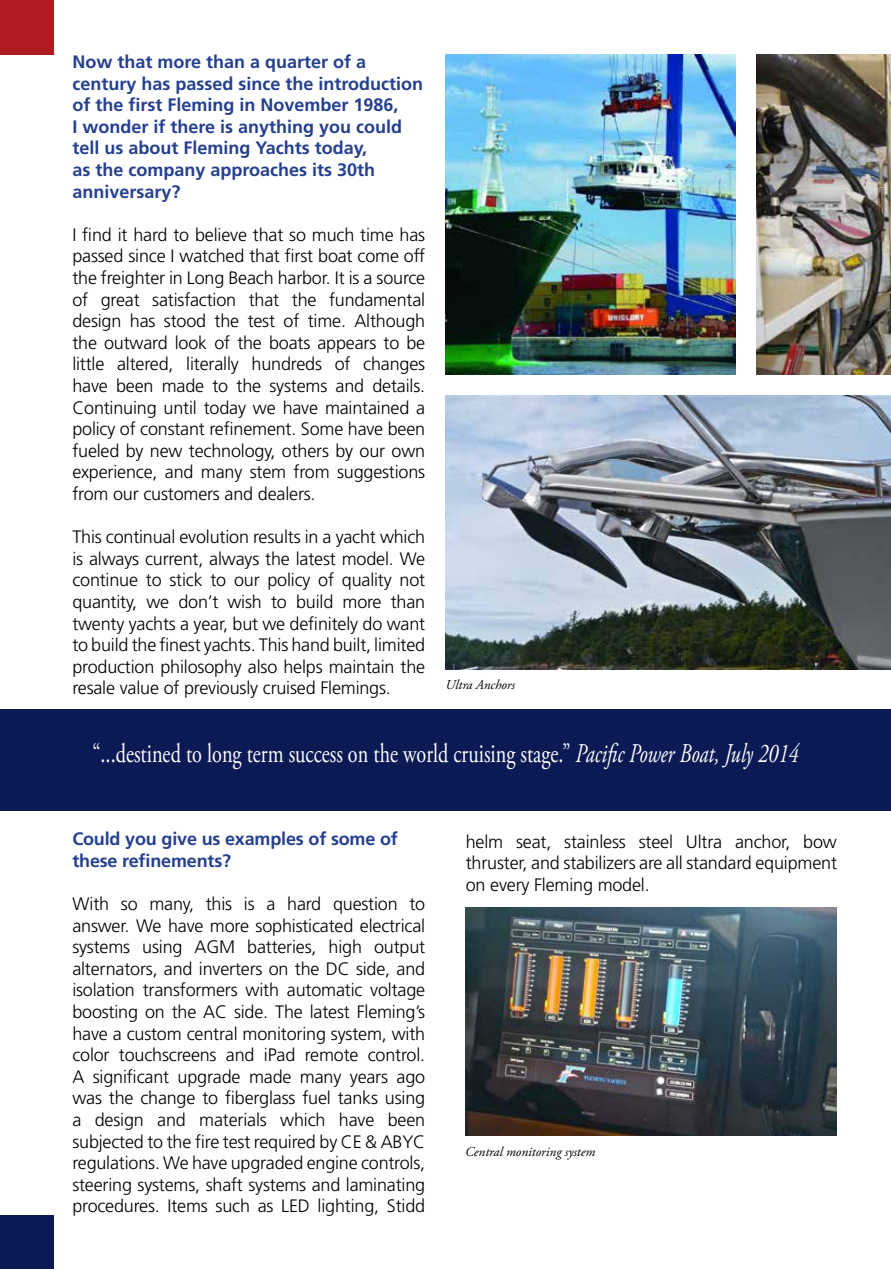
<style>
.page{position:relative;width:891px;height:1269px;background:#fff}
.page>*{position:absolute;margin:0;border:0;box-sizing:border-box;transform-origin:0 0}
.t1{font:27px "Adobe Garamond Pro";color:#fff;scale:.75 1}
.t2{font:300 18px/21.6px "Frutiger";letter-spacing:-.01em;color:#000;text-align:justify}
.t3{font:700 18px/21.6px "Frutiger";color:#25408f}
.t4{font:italic 13.5px "Adobe Garamond Pro";color:#000}
.s1{font-style:italic}
</style>
<div class="page">
<div style="left:0;top:0;width:54px;height:55px;background:#af1b20"></div>
<div style="left:0;top:1216px;width:54px;height:53px;background:#0b1a54"></div>
<img style="left:446px;top:55px;width:289px;height:319px">
<div style="left:0;top:710px;width:891px;height:101px;background:#0b1a54"></div>
<img style="left:466px;top:908px;width:371px;height:227px">
<img style="left:446px;top:396px;width:445px;height:274px">
<img style="left:756px;top:55px;width:135px;height:319px">
<p class="t3" style="left:72px;top:51px;width:352px">Now that more than a quarter of a century has passed since the introduction of the first Fleming in November 1986,<br>I wonder if there is anything you could tell us about Fleming Yachts today,<br>as the company approaches its 30th anniversary?</p>
<p class="t2" style="left:72px;top:224px;width:354px">I find it hard to believe that so much time has passed since I watched that first boat come off the freighter in Long Beach harbor. It is a source of great satisfaction that the fundamental design has stood the test of time. Although the outward look of the boats appears to be little altered, literally hundreds of changes have been made to the systems and details.<br>Continuing until today we have maintained a policy of constant refinement. Some have been fueled by new technology, others by our own experience, and many stem from suggestions from our customers and dealers.</p>
<p class="t2" style="left:72px;top:526px;width:354px">This continual evolution results in a yacht which is always current, always the latest model. We continue to stick to our policy of quality not quantity, we don’t wish to build more than twenty yachts a year, but we definitely do want to build the finest yachts. This hand built, limited production philosophy also helps maintain the resale value of previously cruised Flemings.</p>
<p class="t4" style="left:446px;top:677px;width:71px">Ultra Anchors</p>
<h1 class="t1" style="left:92px;top:737px;width:943px">“...destined to long term success on the world cruising stage.” <span class="s1">Pacific Power Boat, July 2014</span></h1>
<p class="t3" style="left:72px;top:828px;width:327px">Could you give us examples of some of these refinements?</p>
<p class="t2" style="left:72px;top:893px;width:354px">With so many, this is a hard question to answer. We have more sophisticated electrical systems using AGM batteries, high output alternators, and inverters on the DC side, and isolation transformers with automatic voltage boosting on the AC side. The latest Fleming’s have a custom central monitoring system, with color touchscreens and iPad remote control.<br>A significant upgrade made many years ago was the change to fiberglass fuel tanks using a design and materials which have been subjected to the fire test required by CE &amp; ABYC regulations. We have upgraded engine controls, steering systems, shaft systems and laminating procedures. Items such as LED lighting, Stidd</p>
<p class="t2" style="left:466px;top:831px;width:373px">helm seat, stainless steel Ultra anchor, bow thruster, and stabilizers are all standard equipment on every Fleming model.</p>
<p class="t4" style="left:465px;top:1144px;width:131px">Central monitoring system</p>
</div>
